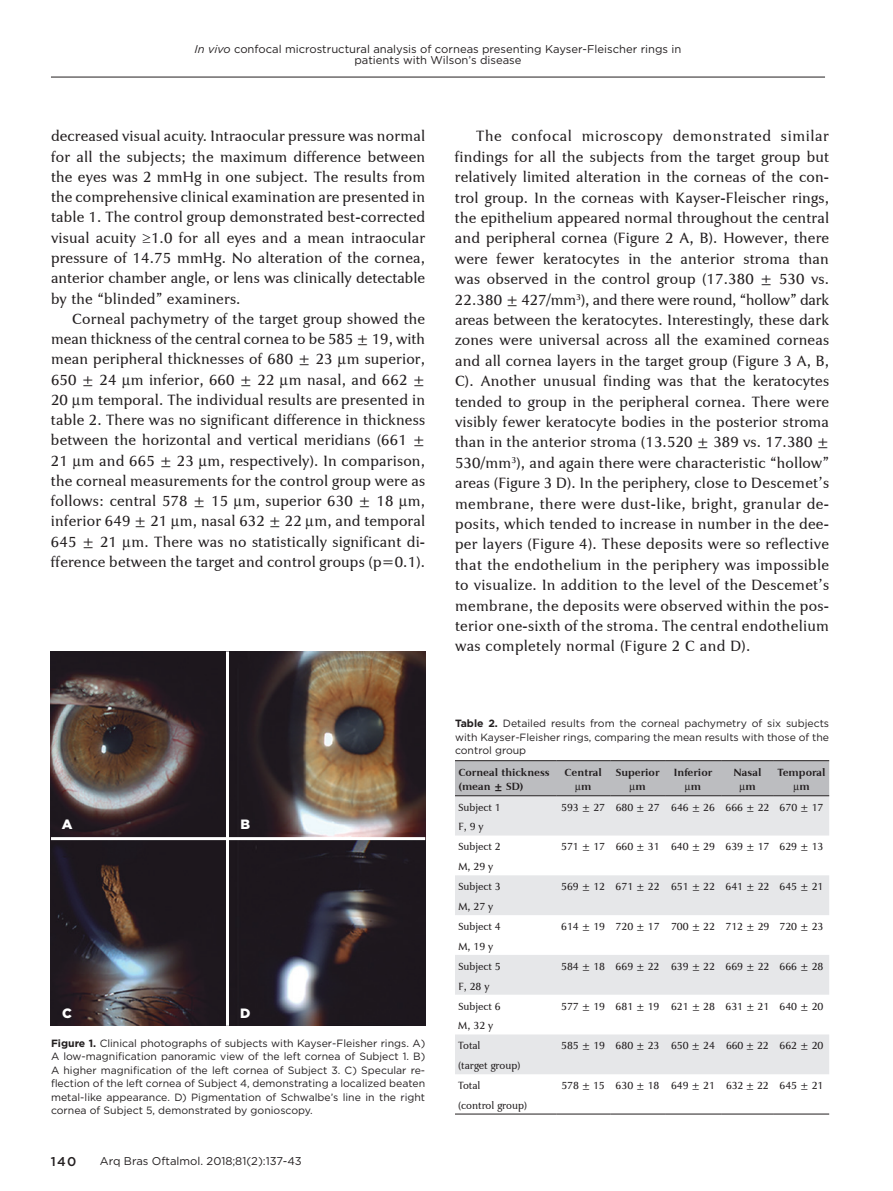
<style>
.page{position:relative;width:893px;height:1191px;background:#fff}
.page>*{position:absolute;margin:0;border:0;box-sizing:border-box;transform-origin:0 0}
.t1{font:15px/20.4px "Jaguar JC Book";letter-spacing:.015em;color:#231f20;text-align:justify}
.t2{font:900 13.5px "Gotham";color:#fff}
.t3{font:500 12.75px "Gotham";color:#231f20}
.t4{font:11.25px/11.2px "Gotham";color:#231f20;text-align:center}
.t5{font:10.5px/13.5px "Gotham";color:#231f20;text-align:justify}
.t6{font:10.5px/20px "Jaguar JC Book";color:#231f20}
.t7{font:10.5px/13.5px "Jaguar JC Bold";color:#231f20;text-align:center}
.s1{font-style:italic}
.s2{font-weight:700}
</style>
<div class="page">
<hr style="left:51px;top:77px;width:774px;height:1px;background:#231f20">
<svg style="left:455px;top:796px;width:374px;height:278px;fill:#e6e7e9"></svg>
<hr style="left:455px;top:795px;width:101px;height:1px;background:#231f20">
<hr style="left:556px;top:795px;width:54px;height:1px;background:#231f20">
<hr style="left:610px;top:795px;width:55px;height:1px;background:#231f20">
<hr style="left:665px;top:795px;width:56px;height:1px;background:#231f20">
<hr style="left:721px;top:795px;width:53px;height:1px;background:#231f20">
<hr style="left:774px;top:795px;width:55px;height:1px;background:#231f20">
<hr style="left:455px;top:1113px;width:101px;height:1px;background:#231f20">
<hr style="left:556px;top:1113px;width:54px;height:1px;background:#231f20">
<hr style="left:610px;top:1113px;width:55px;height:1px;background:#231f20">
<hr style="left:665px;top:1113px;width:56px;height:1px;background:#231f20">
<hr style="left:721px;top:1113px;width:53px;height:1px;background:#231f20">
<hr style="left:774px;top:1113px;width:55px;height:1px;background:#231f20">
<img style="left:51px;top:651px;width:374px;height:374px">
<hr style="left:51px;top:837px;width:374px;height:3px;background:#fff">
<hr style="left:226px;top:651px;width:3px;height:374px;background:#fff">
<div style="left:455px;top:760px;width:374px;height:35px;background:#bcbdc0"></div>
<p class="t4" style="left:195px;top:43px;width:488px"><span class="s1">In vivo</span> confocal microstructural analysis of corneas presenting Kayser-Fleischer rings in patients with Wilson’s disease</p>
<p class="t1" style="left:51px;top:126px;width:376px">decreased visual acuity. Intraocular pressure was normal for all the subjects; the maximum difference between the eyes was 2 mmHg in one subject. The results from the comprehensive clinical examination are presented in table 1. The control group demonstrated best-corrected visual acuity ≥1.0 for all eyes and a mean intraocular pressure of 14.75 mmHg. No alteration of the cornea, anterior chamber angle, or lens was clinically detectable by the “blinded” examiners.</p>
<p class="t1" style="left:51px;top:309px;width:376px;text-indent:21px">Corneal pachymetry of the target group showed the mean thickness of the central cornea to be 585 ± 19, with mean peripheral thicknesses of 680 ± 23 m superior, 650 ± 24 m inferior, 660 ± 22 m nasal, and 662 ± 20 m temporal. The individual results are presented in table 2. There was no significant difference in thickness between the horizontal and vertical meridians (661 ± 21 m and 665 ± 23 m, respectively). In comparison, the corneal measurements for the control group were as follows: central 578 ± 15 m, superior 630 ± 18 m, inferior 649 ± 21 m, nasal 632 ± 22 m, and temporal 645 ± 21 m. There was no statistically significant di&shy;fference between the target and control groups (p=0.1).</p>
<p class="t2" style="left:62px;top:814px;width:12px">A</p>
<p class="t2" style="left:240px;top:814px;width:11px">B</p>
<p class="t2" style="left:62px;top:1004px;width:11px">C</p>
<p class="t2" style="left:240px;top:1004px;width:12px">D</p>
<p class="t5" style="left:51px;top:1036px;width:376px"><span class="s2">Figure 1.</span> Clinical photographs of subjects with Kayser-Fleisher rings. A)<br>A low-magnification panoramic view of the left cornea of Subject 1. B)<br>A higher magnification of the left cornea of Subject 3. C) Specular re&shy;flection of the left cornea of Subject 4, demonstrating a localized beaten metal-like appearance. D) Pigmentation of Schwalbe’s line in the right cornea of Subject 5, demonstrated by gonioscopy.</p>
<p class="t3" style="left:51px;top:1153px;width:27px">140</p>
<p class="t4" style="left:100px;top:1154px;width:203px">Arq Bras Oftalmol. 2018;81(2):137-43</p>
<p class="t1" style="left:455px;top:126px;width:376px;text-indent:21px">The confocal microscopy demonstrated similar findings for all the subjects from the target group but relatively limited alteration in the corneas of the con&shy;trol group. In the corneas with Kayser-Fleischer rings, the epithelium appeared normal throughout the central and peripheral cornea (Figure 2 A, B). However, there were fewer keratocytes in the anterior stroma than was observed in the control group (17.380 ± 530 vs.<br>22.380 ± 427/mm<sup>3</sup>), and there were round, “hollow” dark areas between the keratocytes. Interestingly, these dark zones were universal across all the examined corneas and all cornea layers in the target group (Figure 3 A, B, C). Another unusual finding was that the keratocytes tended to group in the peripheral cornea. There were visibly fewer keratocyte bodies in the posterior stroma than in the anterior stroma (13.520 ± 389 vs. 17.380 ± 530/mm<sup>3</sup>), and again there were characteristic “hollow” areas (Figure 3 D). In the periphery, close to Descemet’s membrane, there were dust-like, bright, granular de&shy;posits, which tended to increase in number in the dee&shy;per layers (Figure 4). These deposits were so reflective that the endothelium in the periphery was impossible to visualize. In addition to the level of the Descemet’s membrane, the deposits were observed within the pos&shy;terior one-sixth of the stroma. The central endothelium was completely normal (Figure 2 C and D).</p>
<p class="t5" style="left:455px;top:716px;width:376px"><span class="s2">Table 2.</span> Detailed results from the corneal pachymetry of six subjects with Kayser-Fleisher rings, comparing the mean results with those of the control group</p>
<p class="t7" style="left:458px;top:766px;width:93px;text-align:left">Corneal thickness (mean ± SD)</p>
<p class="t7" style="left:565px;top:766px;width:39px">Central m</p>
<p class="t7" style="left:616px;top:766px;width:45px">Superior m</p>
<p class="t7" style="left:674px;top:766px;width:40px">Inferior m</p>
<p class="t7" style="left:734px;top:766px;width:29px">Nasal m</p>
<p class="t7" style="left:777px;top:766px;width:50px">Temporal m</p>
<p class="t6" style="left:458px;top:797px;width:44px">Subject 1</p>
<p class="t6" style="left:561px;top:797px;width:264px">593 ± 27 680 ± 27 646 ± 26 666 ± 22 670 ± 17</p>
<p class="t6" style="left:458px;top:817px;width:44px">F, 9 y<br>Subject 2</p>
<p class="t6" style="left:561px;top:837px;width:264px">571 ± 17 660 ± 31 640 ± 29 639 ± 17 629 ± 13</p>
<p class="t6" style="left:458px;top:856px;width:44px">M, 29 y<br>Subject 3</p>
<p class="t6" style="left:458px;top:896px;width:44px">M, 27 y<br>Subject 4</p>
<p class="t6" style="left:458px;top:936px;width:44px">M, 19 y<br>Subject 5</p>
<p class="t6" style="left:458px;top:976px;width:44px">F, 28 y<br>Subject 6</p>
<p class="t6" style="left:458px;top:1016px;width:36px">M, 32 y<br>Total</p>
<p class="t6" style="left:458px;top:1055px;width:64px">(target group)<br>Total</p>
<p class="t6" style="left:458px;top:1095px;width:70px">(control group)</p>
<p class="t6" style="left:561px;top:876px;width:264px">569 ± 12 671 ± 22 651 ± 22 641 ± 22 645 ± 21</p>
<p class="t6" style="left:561px;top:916px;width:264px">614 ± 19 720 ± 17 700 ± 22 712 ± 29 720 ± 23</p>
<p class="t6" style="left:561px;top:956px;width:264px">584 ± 18 669 ± 22 639 ± 22 669 ± 22 666 ± 28</p>
<p class="t6" style="left:561px;top:996px;width:264px">577 ± 19 681 ± 19 621 ± 28 631 ± 21 640 ± 20</p>
<p class="t6" style="left:561px;top:1035px;width:264px">585 ± 19 680 ± 23 650 ± 24 660 ± 22 662 ± 20</p>
<p class="t6" style="left:561px;top:1075px;width:263px">578 ± 15 630 ± 18 649 ± 21 632 ± 22 645 ± 21</p>
</div>
